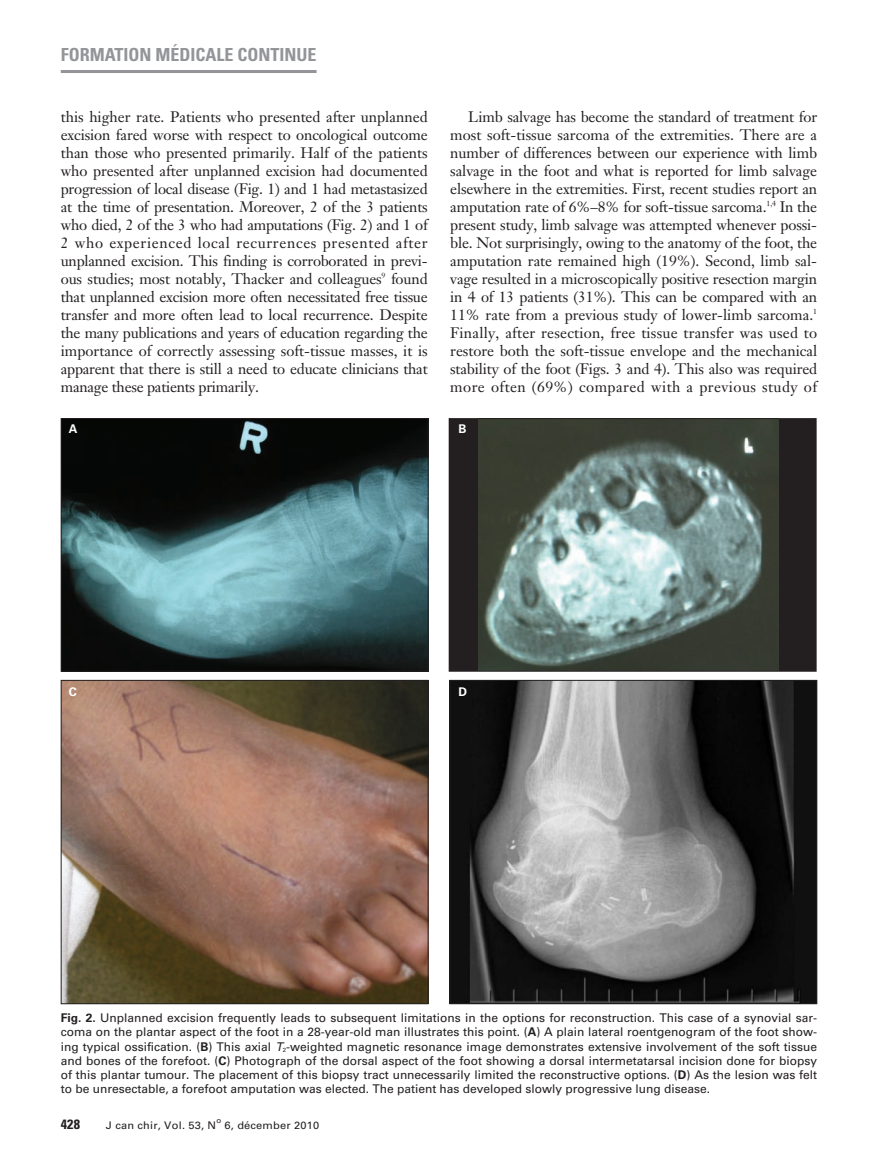
<style>
.page{position:relative;width:878px;height:1175px;background:#fff}
.page>*{position:absolute;margin:0;border:0;box-sizing:border-box;transform-origin:0 0}
.t1{font:700 condensed 18px "Univers";color:#939598}
.t2{font:15px/18px "Janson Text";letter-spacing:-.015em;color:#231f20;text-align:justify}
.t3{font:700 condensed 13.5px "Univers";color:#231f20;scale:1.05 1}
.t4{font:12px/14.2px "Univers";color:#231f20;text-align:justify}
.t5{font:700 12px "Univers";color:#fff}
.t6{font:10.5px "Univers";letter-spacing:.015em;color:#231f20;scale:1.05 1}
.t7{font:7.5px "Univers";color:#231f20;scale:1.05 1}
.s1{font-weight:700}
.s2{font-style:italic}
</style>
<div class="page">
<hr style="left:61px;top:70px;width:255px;height:3px;background:#939598">
<img style="left:451px;top:682px;width:364px;height:320px">
<div style="left:449px;top:680px;width:368px;height:324px;border:1px solid #231f20"></div>
<img style="left:63px;top:420px;width:363px;height:249px">
<div style="left:61px;top:418px;width:367px;height:253px;border:1px solid #231f20"></div>
<div style="left:449px;top:419px;width:366px;height:252px;background:#231f20"></div>
<img style="left:478px;top:420px;width:300px;height:249px">
<div style="left:449px;top:418px;width:367px;height:253px;border:1px solid #231f20"></div>
<img style="left:63px;top:682px;width:363px;height:320px">
<div style="left:61px;top:680px;width:367px;height:324px;border:1px solid #231f20"></div>
<p class="t1" style="left:61px;top:48px;width:257px">FORMATION MÉDICALE CONTINUE</p>
<p class="t2" style="left:61px;top:109px;width:368px">this higher rate. Patients who presented after unplanned excision fared worse with respect to oncological outcome than those who presented primarily. Half of the patients who presented after unplanned excision had documented progression of local disease (Fig. 1) and 1 had metastasized at the time of presentation. Moreover, 2 of the 3 patients who died, 2 of the 3 who had amputations (Fig. 2) and 1 of 2 who experienced local recurrences presented after unplanned excision. This finding is corroborated in previ&shy;ous studies; most notably, Thacker and colleagues<sup>9</sup> found that unplanned excision more often necessitated free tissue transfer and more often lead to local recurrence. Despite the many publications and years of education regarding the importance of correctly assessing soft-tissue masses, it is apparent that there is still a need to educate clinicians that manage these patients primarily.</p>
<p class="t2" style="left:450px;top:109px;width:368px;text-indent:18px">Limb salvage has become the standard of treatment for most soft-tissue sarcoma of the extremities. There are a number of differences between our experience with limb salvage in the foot and what is reported for limb salvage elsewhere in the extremities. First, recent studies report an amputation rate of 6%–8% for soft-tissue sarcoma.<sup>1,4</sup> In the present study, limb salvage was attempted whenever possi&shy;ble. Not surprisingly, owing to the anatomy of the foot, the amputation rate remained high (19%). Second, limb sal&shy;vage resulted in a microscopically positive resection margin in 4 of 13 patients (31%). This can be compared with an 11% rate from a previous study of lower-limb sarcoma.<sup>1<br></sup>Finally, after resection, free tissue transfer was used to restore both the soft-tissue envelope and the mechanical stability of the foot (Figs. 3 and 4). This also was required more often (69%) compared with a previous study of</p>
<p class="t5" style="left:69px;top:425px;width:10px">A</p>
<p class="t5" style="left:458px;top:425px;width:10px">B</p>
<p class="t5" style="left:69px;top:687px;width:10px">C</p>
<p class="t5" style="left:458px;top:687px;width:10px">D</p>
<p class="t4" style="left:61px;top:1011px;width:758px"><span class="s1">Fig. 2.</span> Unplanned excision frequently leads to subsequent limitations in the options for reconstruction. This case of a synovial sar&shy;coma on the plantar aspect of the foot in a 28-year-old man illustrates this point. (<span class="s1">A</span>) A plain lateral roentgenogram of the foot show&shy;ing typical ossification. (<span class="s1">B</span>) This axial <span class="s2">T</span><sub>2</sub>-weighted magnetic resonance image demonstrates extensive involvement of the soft tissue and bones of the forefoot. (<span class="s1">C</span>) Photograph of the dorsal aspect of the foot showing a dorsal intermetatarsal incision done for biopsy of this plantar tumour. The placement of this biopsy tract unnecessarily limited the reconstructive options. (<span class="s1">D</span>) As the lesion was felt to be unresectable, a forefoot amputation was elected. The patient has developed slowly progressive lung disease.</p>
<p class="t7" style="left:216px;top:1118px;width:6px">o</p>
<p class="t6" style="left:224px;top:1121px;width:92px">6, décember 2010</p>
<p class="t3" style="left:61px;top:1119px;width:20px">428</p>
<p class="t6" style="left:106px;top:1121px;width:107px">J can chir, Vol. 53, N</p>
</div>
